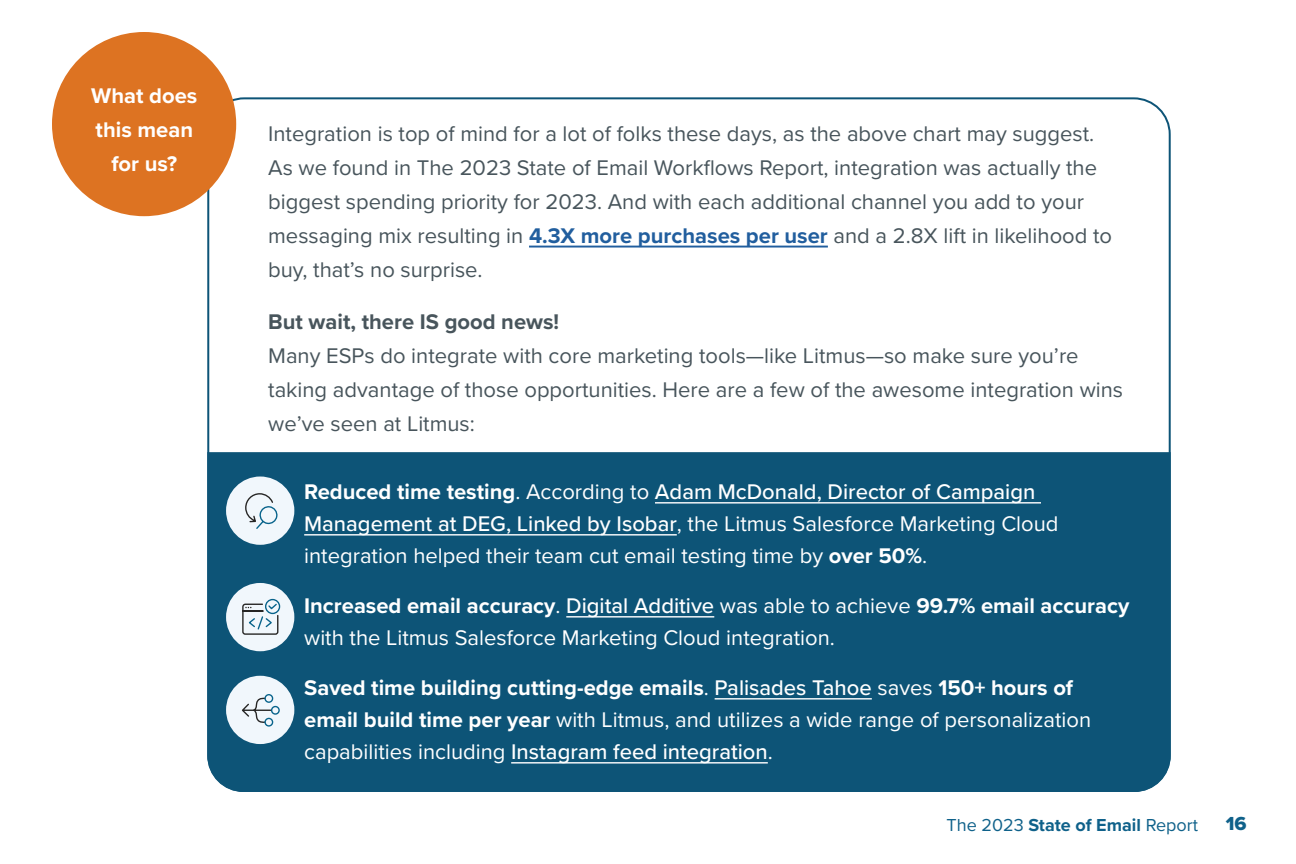
<style>
.page{position:relative;width:1296px;height:864px;background:#fff}
.page>*{position:absolute;margin:0;border:0;box-sizing:border-box;transform-origin:0 0}
.t1{font:22px/32px "Proxima Nova";color:#fff}
.t2{font:22px/34px "Proxima Nova";color:#48555c}
.t3{font:700 22px "Proxima Nova";color:#48555c}
.t4{font:700 22px/34px "Proxima Nova";color:#fff;text-align:center}
.t5{font:19.6px "Proxima Nova Extrabld";color:#0f618a}
.t6{font:18px "Proxima Nova";color:#0f618a}
.s1{font-weight:700;color:#215e9e}
.s2{font-family:"Minion Pro";font-weight:700;font-size:24px}
.s3{font-weight:700}
.s4{font-weight:500}
</style>
<div class="page">
<div style="left:207px;top:452px;width:964px;height:340px;background:#0d5477"></div>
<hr style="left:529px;top:246px;width:299px;height:2px;background:#215e9e">
<hr style="left:655px;top:502px;width:386px;height:2px;background:#fff">
<hr style="left:304px;top:534px;width:373px;height:2px;background:#fff">
<hr style="left:566px;top:616px;width:148px;height:2px;background:#fff">
<hr style="left:715px;top:698px;width:157px;height:2px;background:#fff">
<hr style="left:511px;top:762px;width:257px;height:2px;background:#fff">
<div style="left:52px;top:32px;width:184px;height:184px;background:#dd7322;border-radius:50%"></div>
<div style="left:226px;top:583px;width:68px;height:68px;background:#f1f7fc;border-radius:50%"></div>
<svg style="left:242px;top:598px;width:39px;height:37px"></svg>
<div style="left:226px;top:477px;width:68px;height:68px;background:#f1f7fc;border-radius:50%"></div>
<svg style="left:245px;top:493px;width:33px;height:36px"></svg>
<div style="left:226px;top:676px;width:68px;height:68px;background:#f1f7fc;border-radius:50%"></div>
<svg style="left:242px;top:694px;width:38px;height:33px"></svg>
<p class="t4" style="left:91px;top:80px;width:108px">What does this mean for us?</p>
<p class="t2" style="left:268px;top:118px;width:846px">Integration is top of mind for a lot of folks these days, as the above chart may suggest.<br>As we found in The 2023 State of Email Workflows Report, integration was actually the biggest spending priority for 2023. And with each additional channel you add to your messaging mix resulting in <span class="s1">4.3X more purchases per user</span> and a 2.8X lift in likelihood to buy, that’s no surprise.</p>
<p class="t3" style="left:268px;top:313px;width:293px">But wait, there IS good news!</p>
<p class="t2" style="left:268px;top:340px;width:856px">Many ESPs do integrate with core marketing tools—like Litmus—so make sure you’re taking advantage of those opportunities. Here are a few of the awesome integration wins we’ve seen at Litmus:</p>
<p class="t1" style="left:304px;top:477px;width:756px;text-indent:-36px"><span class="s2">•</span> <span class="s3">Reduced time testing</span>. According to <span class="s4">Adam McDonald, Director of Campaign<br>Management at DEG, Linked by Isobar</span>, the Litmus Salesforce Marketing Cloud integration helped their team cut email testing time by <span class="s3">over 50%</span>.</p>
<p class="t1" style="left:304px;top:591px;width:827px;text-indent:-36px"><span class="s2">•</span> <span class="s3">Increased email accuracy</span>. <span class="s4">Digital Additive</span> was able to achieve <span class="s3">99.7% email accuracy </span>with the Litmus Salesforce Marketing Cloud integration.</p>
<p class="t1" style="left:304px;top:673px;width:789px;text-indent:-36px"><span class="s2">•</span> <span class="s3">Saved time building cutting-edge emails</span>. <span class="s4">Palisades Tahoe</span> saves <span class="s3">150+ hours of email build time per year</span> with Litmus, and utilizes a wide range of personalization capabilities including <span class="s4">Instagram feed integration</span>.</p>
<p class="t6" style="left:947px;top:817px;width:253px">The 2023 <span class="s3">State of Email</span> Report</p>
<p class="t5" style="left:1226px;top:816px;width:22px">16</p>
</div>
